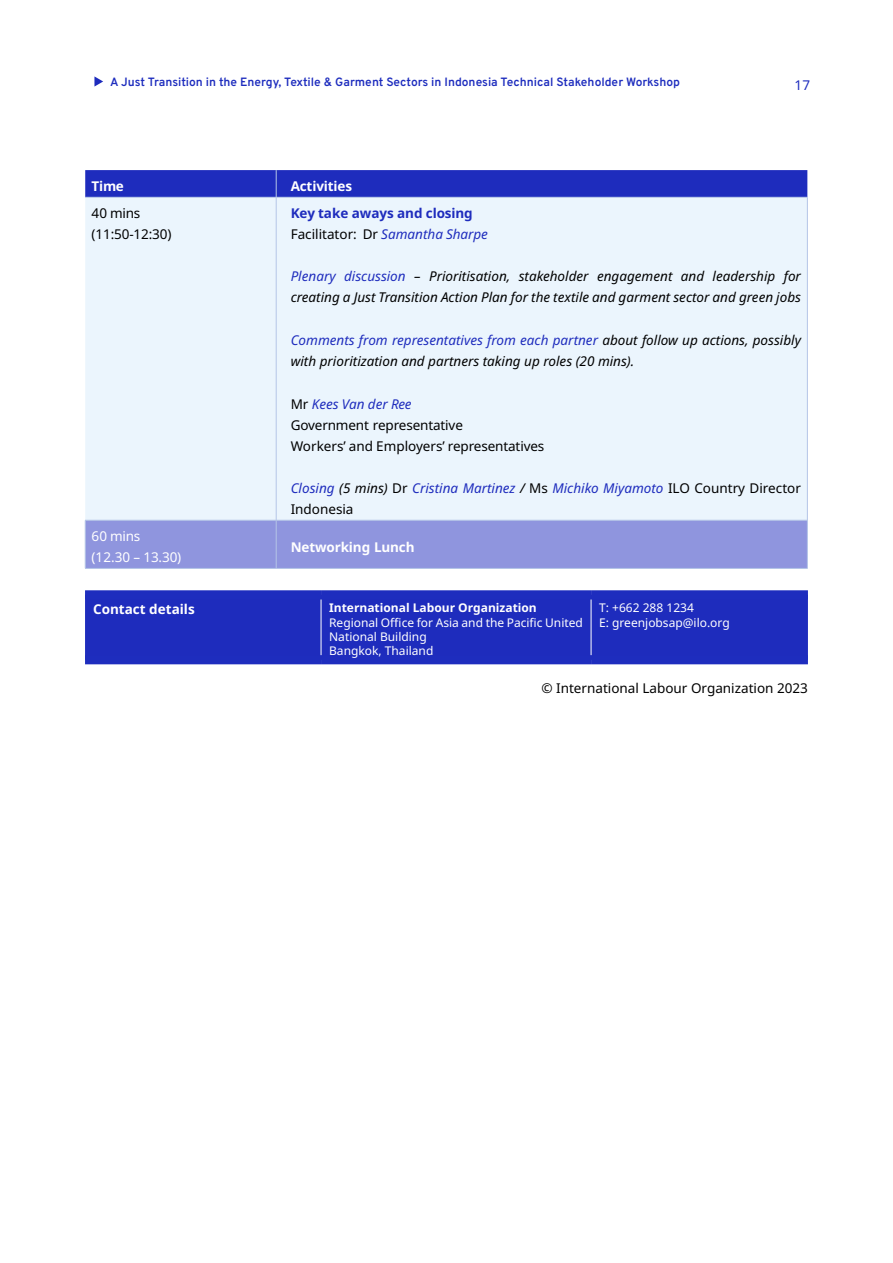
<style>
.page{position:relative;width:893px;height:1263px;background:#fff}
.page>*{position:absolute;margin:0;border:0;box-sizing:border-box;transform-origin:0 0}
.t1{font:italic 13.5px/21px "Noto Sans";color:#000}
.t2{font:13.5px/21px "Noto Sans";letter-spacing:-.01em;color:#000}
.t3{font:italic 13.5px/21px "Noto Sans";color:#1e2cbd}
.t4{font:700 13.5px/21px "Noto Sans";color:#1e2cbd}
.t5{font:700 13.5px "Noto Sans";letter-spacing:-.01em;color:#fff}
.t6{font:13.5px/21px "Noto Sans";letter-spacing:-.01em;color:#fff}
.t7{font:13.5px "Noto Sans";color:#1e2dbe}
.t8{font:12px/14.4px "Noto Sans";color:#fff}
.t9{font:600 12px "Overpass";color:#1e2dbe}
.t10{font:700 12px "Noto Sans";color:#fff}
.s1{font-weight:400;color:#000}
.s2{font-weight:400;font-style:italic}
.s3{color:#1e2cbd}
.s4{font-style:italic;color:#1e2cbd}
.s5{color:#000}
.s6{font-style:normal;color:#000}
</style>
<div class="page">
<svg style="left:94px;top:76px;width:9px;height:11px"></svg>
<div style="left:85px;top:198px;width:722px;height:322px;background:#ebf5fd"></div>
<div style="left:86px;top:521px;width:721px;height:47px;background:#8f95de"></div>
<svg style="left:85px;top:170px;width:722px;height:27px"></svg>
<hr style="left:85px;top:197px;width:191px;height:1px;background:#b4c5e7">
<hr style="left:276px;top:197px;width:531px;height:1px;background:#b4c5e7">
<hr style="left:276px;top:197px;width:1px;height:323px;background:#b4c5e7">
<hr style="left:807px;top:197px;width:1px;height:323px;background:#b4c5e7">
<hr style="left:85px;top:520px;width:1px;height:48px;background:#b4c5e7">
<hr style="left:85px;top:520px;width:191px;height:1px;background:#b4c5e7">
<hr style="left:276px;top:520px;width:531px;height:1px;background:#b4c5e7">
<hr style="left:276px;top:520px;width:1px;height:48px;background:#b4c5e7">
<hr style="left:807px;top:520px;width:1px;height:48px;background:#b4c5e7">
<hr style="left:85px;top:568px;width:191px;height:1px;background:#b4c5e7">
<hr style="left:276px;top:568px;width:531px;height:1px;background:#b4c5e7">
<div style="left:85px;top:599px;width:723px;height:56px;background:#1e2cbd"></div>
<hr style="left:321px;top:599px;width:1px;height:56px;background:#fff">
<hr style="left:591px;top:599px;width:1px;height:56px;background:#fff">
<div style="left:85px;top:590px;width:236px;height:9px;background:#1e2dbe"></div>
<div style="left:321px;top:590px;width:270px;height:9px;background:#1e2dbe"></div>
<div style="left:591px;top:590px;width:217px;height:9px;background:#1e2dbe"></div>
<div style="left:85px;top:655px;width:236px;height:9px;background:#1e2dbe"></div>
<div style="left:321px;top:655px;width:270px;height:9px;background:#1e2dbe"></div>
<div style="left:591px;top:655px;width:217px;height:9px;background:#1e2dbe"></div>
<p class="t9" style="left:110px;top:72px;width:571px">A Just Transition in the Energy, Textile &amp; Garment Sectors in Indonesia Technical Stakeholder Workshop</p>
<p class="t7" style="left:795px;top:77px;width:17px">17</p>
<p class="t5" style="left:92px;top:178px;width:34px">Time</p>
<p class="t5" style="left:291px;top:178px;width:63px">Activities</p>
<p class="t2" style="left:92px;top:203px;width:81px">40 mins (11:50-12:30)</p>
<p class="t4" style="left:291px;top:203px;width:199px">Key take aways and closing<br><span class="s1">Facilitator: Dr</span> <span class="s2">Samantha Sharpe</span></p>
<p class="t1" style="left:291px;top:266px;width:512px"><span class="s3">Plenary discussion</span> – Prioritisation, stakeholder engagement and leadership for creating a Just Transition Action Plan for the textile and garment sector and green jobs</p>
<p class="t1" style="left:291px;top:330px;width:512px"><span class="s3">Comments from representatives from each partner</span> about follow up actions, possibly with prioritization and partners taking up roles (20 mins).</p>
<p class="t2" style="left:291px;top:393px;width:255px">Mr <span class="s4">Kees Van der Ree<br></span>Government representative<br>Workers’ and Employers’ representatives</p>
<p class="t3" style="left:291px;top:478px;width:512px">Closing <span class="s5">(5 mins)</span> <span class="s6">Dr</span> Cristina Martinez <span class="s5">/</span> <span class="s6">Ms</span> Michiko Miyamoto <span class="s6">ILO Country Director<br>Indonesia</span></p>
<p class="t6" style="left:92px;top:526px;width:91px">60 mins (12.30 – 13.30)</p>
<p class="t5" style="left:291px;top:539px;width:125px">Networking Lunch</p>
<p class="t5" style="left:93px;top:601px;width:103px">Contact details</p>
<p class="t10" style="left:329px;top:601px;width:209px">International Labour Organization</p>
<p class="t8" style="left:329px;top:615px;width:255px">Regional Office for Asia and the Pacific United<br>National Building<br>Bangkok, Thailand</p>
<p class="t8" style="left:599px;top:601px;width:132px">T: +662 288 1234<br>E: greenjobsap@ilo.org</p>
<p class="t2" style="left:541px;top:677px;width:268px">© International Labour Organization 2023</p>
</div>
